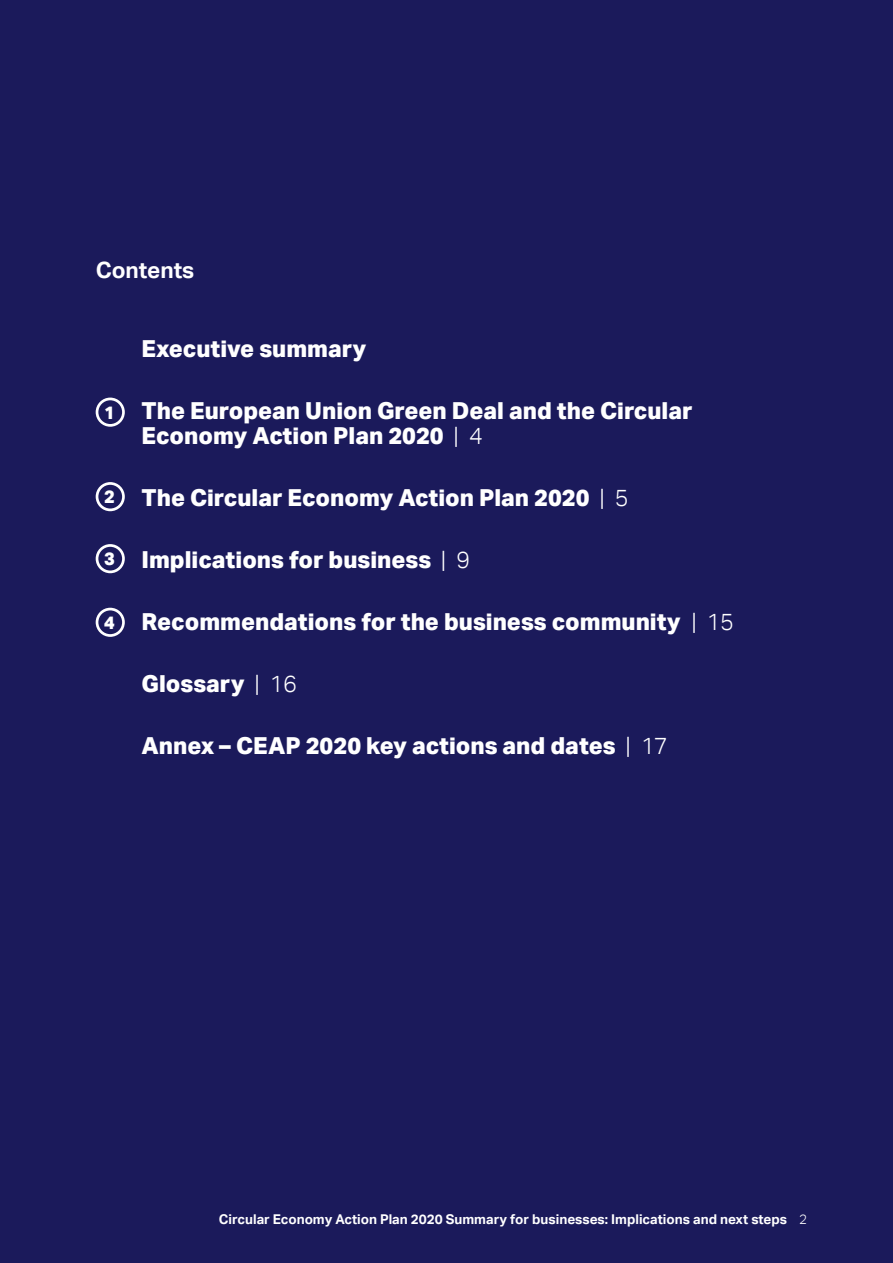
<style>
.page{position:relative;width:893px;height:1263px;background:#1b1a5b}
.page>*{position:absolute;margin:0;border:0;box-sizing:border-box;transform-origin:0 0}
.t1{font:800 23.4px/25.2px "Aktiv Grotesk";color:#fff}
.t2{font:700 22.5px "Aktiv Grotesk";color:#fff}
.SUBTITULO{font:800 18px "Aktiv Grotesk";color:#fff}
.t3{font:700 13.5px "Aktiv Grotesk";color:#fff}
.s1{font-weight:300}
</style>
<div class="page">
<div style="left:96px;top:398px;width:29px;height:29px;border:3px solid #fff;border-radius:50%"></div>
<div style="left:96px;top:482px;width:29px;height:29px;border:3px solid #fff;border-radius:50%"></div>
<div style="left:96px;top:544px;width:29px;height:29px;border:3px solid #fff;border-radius:50%"></div>
<div style="left:96px;top:608px;width:29px;height:29px;border:3px solid #fff;border-radius:50%"></div>
<p class="t2" style="left:96px;top:257px;width:100px">Contents</p>
<p class="t1" style="left:142px;top:337px;width:226px">Executive summary</p>
<p class="SUBTITULO" style="left:104px;top:402px;width:12px">1</p>
<p class="t1" style="left:142px;top:399px;width:552px">The European Union Green Deal and the Circular<br>Economy Action Plan 2020 <span class="s1">| 4</span></p>
<p class="SUBTITULO" style="left:104px;top:486px;width:12px">2</p>
<p class="t1" style="left:142px;top:486px;width:489px">The Circular Economy Action Plan 2020 <span class="s1">| 5</span></p>
<p class="SUBTITULO" style="left:104px;top:548px;width:12px">3</p>
<p class="t1" style="left:142px;top:548px;width:330px">Implications for business <span class="s1">| 9</span></p>
<p class="SUBTITULO" style="left:104px;top:612px;width:12px">4</p>
<p class="t1" style="left:142px;top:609px;width:594px">Recommendations for the business community <span class="s1">| 15</span></p>
<p class="t1" style="left:142px;top:671px;width:157px">Glossary <span class="s1">| 16</span></p>
<p class="t1" style="left:142px;top:733px;width:528px">Annex – CEAP 2020 key actions and dates <span class="s1">| 17</span></p>
<p class="t3" style="left:219px;top:1211px;width:590px">Circular Economy Action Plan 2020 Summary for businesses: Implications and next steps <span class="s1">2</span></p>
</div>
